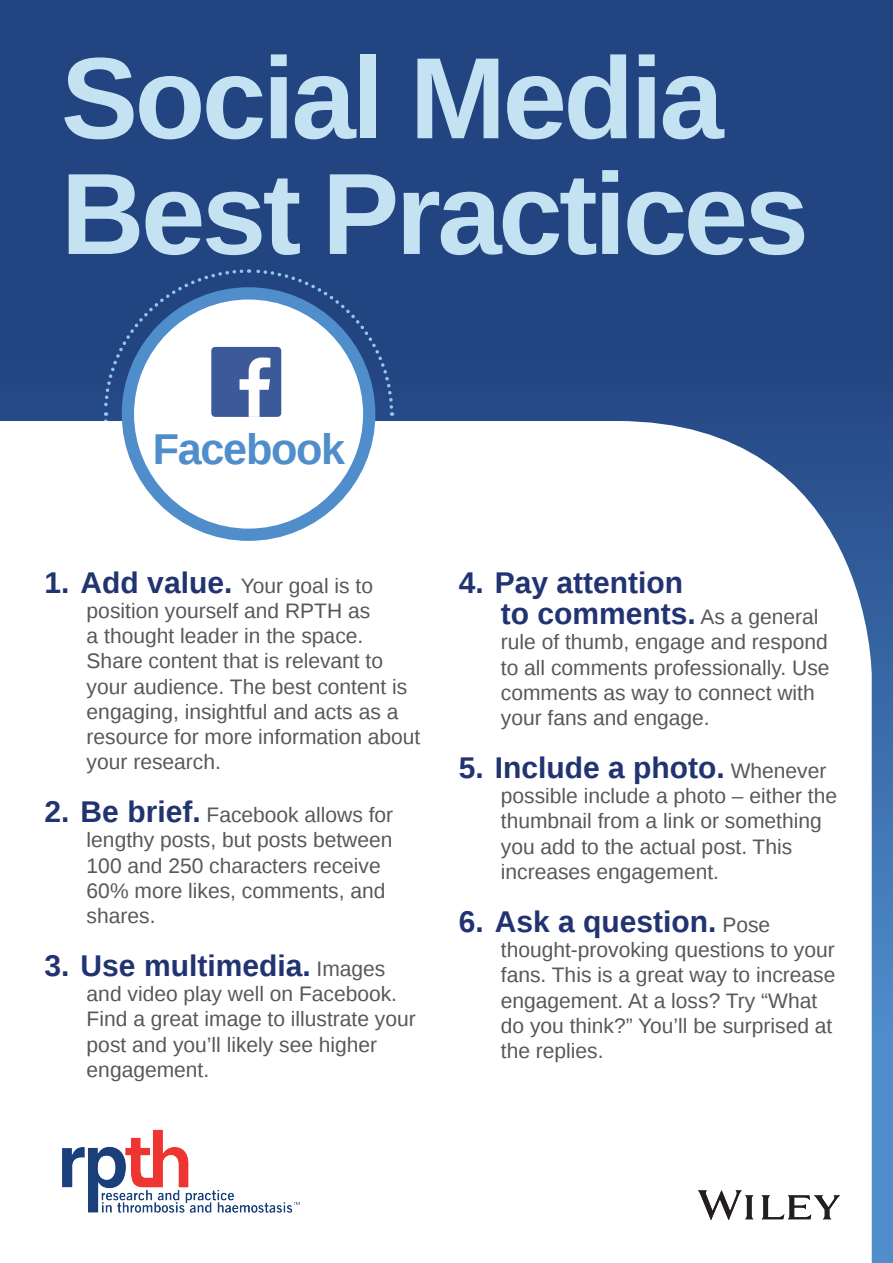
<style>
.page{position:relative;width:893px;height:1263px;background:#224481}
.page>*{position:absolute;margin:0;border:0;box-sizing:border-box;transform-origin:0 0}
.t1{font:700 115.65px/115.6px "Liberation Sans";letter-spacing:-.03em;color:#c5e2f2}
.t2{font:700 43.2px "Liberation Sans";letter-spacing:-.03em;color:#4f8ecb}
.t3{font:700 30px/31.5px "Liberation Sans";color:#213371}
.t4{font:21px/25.2px "Liberation Sans";color:#57585a}
.s1{font-weight:700;font-size:30px;color:#213371}
.s2{font-weight:400;font-size:21px;color:#57585a}
</style>
<div class="page">
<div style="left:0;top:421px;width:872px;height:842px;background:#fff"></div>
<svg style="left:102px;top:269px;width:293px;height:292px"></svg>
<svg style="left:698px;top:1190px;width:142px;height:30px;background:#c3c2c3"></svg>
<h1 class="t1" style="left:61px;top:38px;width:749px">Social Media<br>Best Practices</h1>
<h2 class="t2" style="left:153px;top:419px;width:194px">Facebook</h2>
<p class="t4" style="left:87px;top:574px;width:335px;text-indent:-42px"><span class="s1">1. Add value.</span> Your goal is to position yourself and RPTH as<br>a thought leader in the space.<br>Share content that is relevant to your audience. The best content is engaging, insightful and acts as a resource for more information about your research.</p>
<p class="t4" style="left:87px;top:803px;width:308px;text-indent:-42px"><span class="s1">2. Be brief.</span> Facebook allows for lengthy posts, but posts between<br>100 and 250 characters receive<br>60% more likes, comments, and shares.</p>
<h3 class="t3" style="left:45px;top:949px;width:342px">3. Use multimedia. <span class="s2">Images</span></h3>
<p class="t4" style="left:87px;top:982px;width:331px">and video play well on Facebook.<br>Find a great image to illustrate your post and you’ll likely see higher engagement.</p>
<h3 class="t3" style="left:501px;top:566px;width:319px;text-indent:-42px">4. Pay attention<br>to comments. <span class="s2">As a general</span></h3>
<p class="t4" style="left:501px;top:630px;width:330px">rule of thumb, engage and respond to all comments professionally. Use comments as way to connect with your fans and engage.</p>
<h3 class="t3" style="left:459px;top:751px;width:369px">5. Include a photo. <span class="s2">Whenever</span></h3>
<p class="t4" style="left:501px;top:784px;width:338px">possible include a photo – either the thumbnail from a link or something you add to the actual post. This increases engagement.</p>
<h3 class="t3" style="left:459px;top:905px;width:313px">6. Ask a question. <span class="s2">Pose</span></h3>
<p class="t4" style="left:501px;top:938px;width:336px">thought-provoking questions to your fans. This is a great way to increase engagement. At a loss? Try “What do you think?” You’ll be surprised at the replies.</p>
</div>
